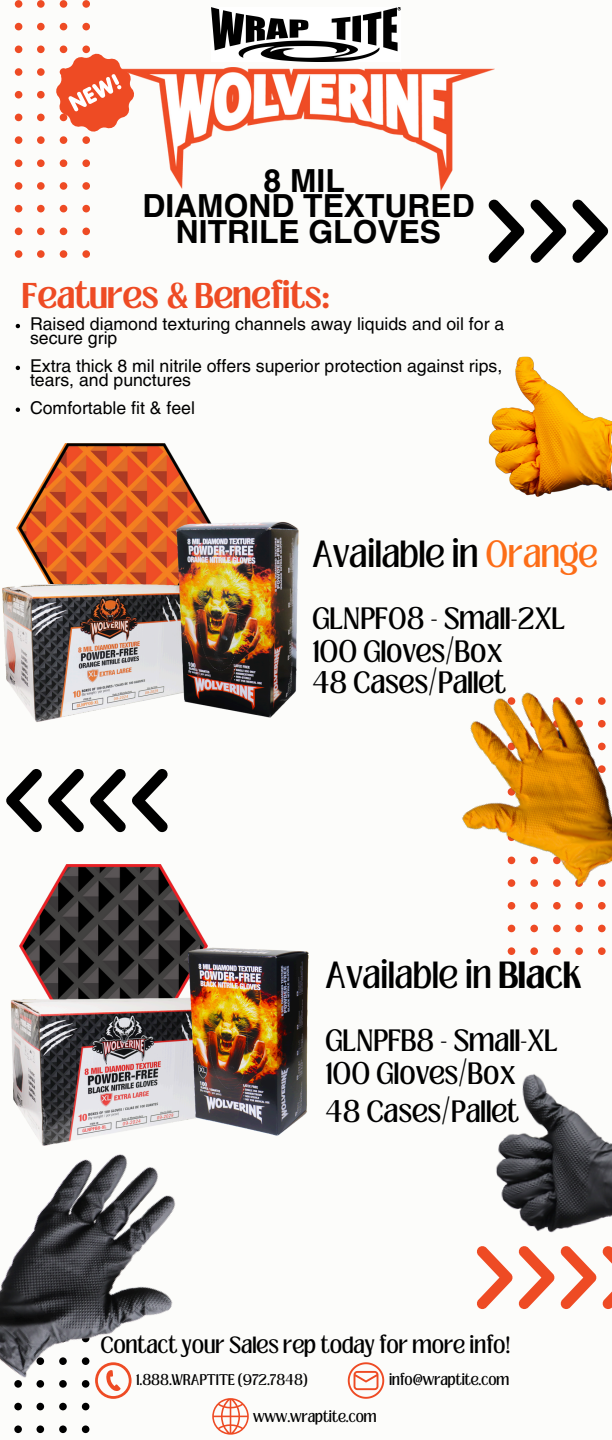
<style>
.page{position:relative;width:612px;height:1440px;background:#fcfcfa}
.page>*{position:absolute;margin:0;border:0;box-sizing:border-box;transform-origin:0 0}
.t1{font:700 31.8px/25.7px "Helvetica LT Pro";color:#000;text-align:center}
.t2{font:29px "Loubag";color:#000}
.t3{font:700 27.5px "Loubag";color:#ee4b24}
.t4{font:23.7px "Loubag";color:#000}
.t5{font:18px "Loubag";color:#000}
.t6{font:17.7px/13.9px "Helvetica LT Pro";color:#000}
.t7{font:11.9px "Loubag";color:#000}
.s1{color:#fc6d17}
.s2{font-weight:700}
</style>
<div class="page">
<img style="left:0;top:1154px;width:176px;height:280px">
<img style="left:496px;top:1074px;width:116px;height:159px">
<img style="left:19px;top:865px;width:186px;height:129px">
<img style="left:10px;top:994px;width:172px;height:152px">
<img style="left:182px;top:940px;width:127px;height:196px">
<img style="left:488px;top:356px;width:124px;height:141px">
<img style="left:211px;top:7px;width:190px;height:54px">
<svg style="left:14px;top:0;width:107px;height:258px"></svg>
<img style="left:16px;top:443px;width:192px;height:141px">
<img style="left:2px;top:584px;width:167px;height:138px">
<img style="left:169px;top:517px;width:130px;height:201px">
<svg style="left:508px;top:947px;width:98px;height:8px"></svg>
<img style="left:462px;top:692px;width:150px;height:241px">
<svg style="left:95px;top:1362px;width:37px;height:37px"></svg>
<svg style="left:348px;top:1362px;width:36px;height:37px"></svg>
<svg style="left:212px;top:1398px;width:37px;height:37px"></svg>
<svg style="left:488px;top:199px;width:121px;height:64px"></svg>
<svg style="left:477px;top:1246px;width:135px;height:63px"></svg>
<svg style="left:6px;top:769px;width:162px;height:64px"></svg>
<img style="left:117px;top:67px;width:378px;height:124px">
<svg style="left:16px;top:324px;width:4px;height:4px"></svg>
<svg style="left:16px;top:366px;width:4px;height:4px"></svg>
<svg style="left:16px;top:408px;width:4px;height:4px"></svg>
<p class="t1" style="left:142px;top:171px;width:334px">8 MIL<br>DIAMOND TEXTURED<br>NITRILE GLOVES</p>
<p class="t3" style="left:22px;top:274px;width:309px">Features &amp; Benefits:</p>
<h2 class="t6" style="left:30px;top:319px;width:476px">Raised diamond texturing channels away liquids and oil for a secure grip</h2>
<p class="t6" style="left:30px;top:360px;width:474px">Extra thick 8 mil nitrile offers superior protection against rips, tears, and punctures</p>
<h4 class="t6" style="left:30px;top:402px;width:166px">Comfortable fit &amp; feel</h4>
<p class="t2" style="left:312px;top:531px;width:287px">Available in <span class="s1">Orange</span></p>
<p class="t4" style="left:312px;top:599px;width:254px">GLNPFO8 - Small-2XL</p>
<h1 class="t4" style="left:312px;top:632px;width:191px">100 Gloves/Box</h1>
<p class="t4" style="left:312px;top:664px;width:195px">48 Cases/Pallet</p>
<p class="t2" style="left:325px;top:952px;width:258px">Available in <span class="s2">Black</span></p>
<p class="t4" style="left:325px;top:1021px;width:234px">GLNPFB8 - Small-XL</p>
<h3 class="t4" style="left:325px;top:1054px;width:191px">100 Gloves/Box</h3>
<p class="t4" style="left:325px;top:1093px;width:195px">48 Cases/Pallet</p>
<p class="t5" style="left:100px;top:1330px;width:412px">Contact your Sales rep today for more info!</p>
<p class="t7" style="left:136px;top:1370px;width:174px">1.888.WRAPTITE (972.7848)</p>
<p class="t7" style="left:253px;top:1407px;width:125px">www.wraptite.com</p>
<h5 class="t7" style="left:389px;top:1370px;width:122px">info@wraptite.com</h5>
</div>
